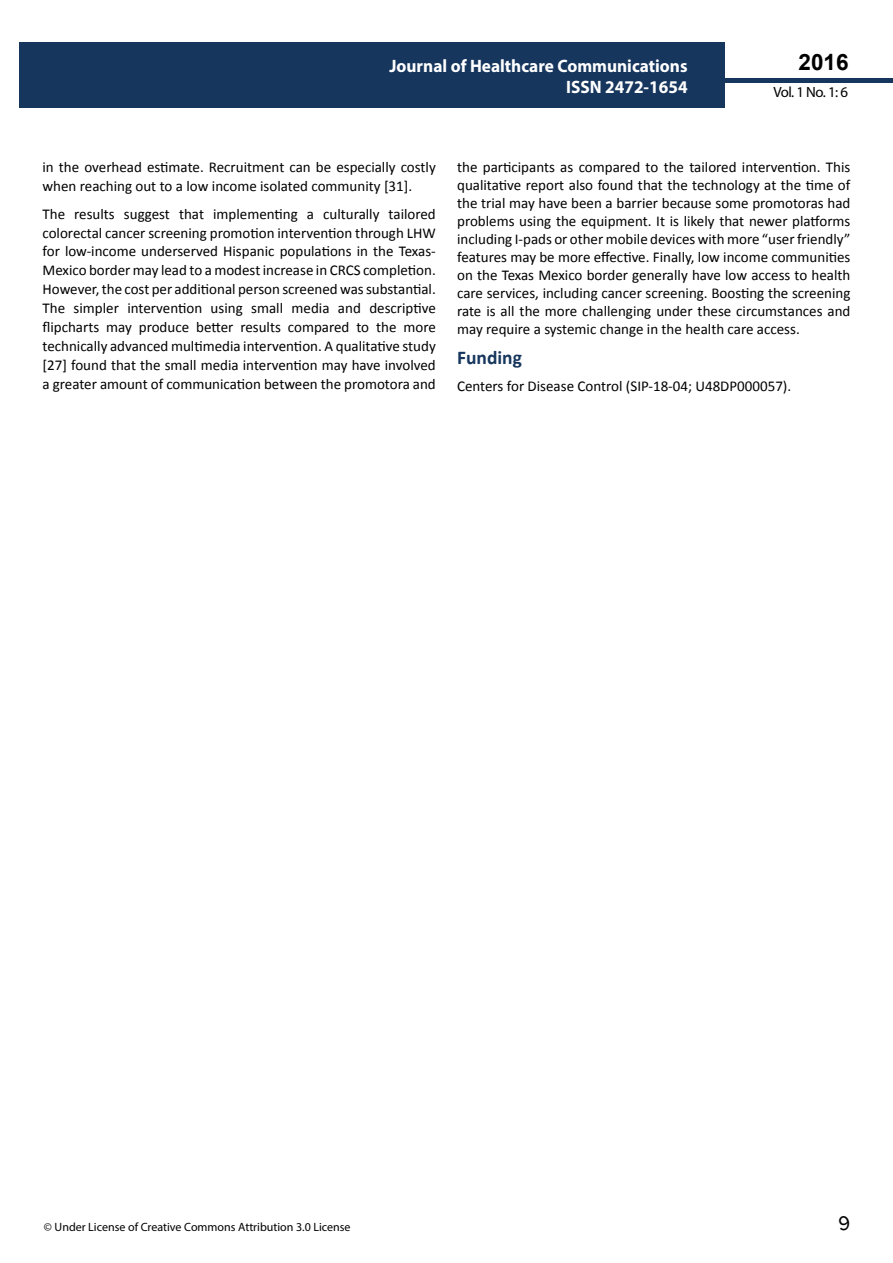
<style>
.page{position:relative;width:893px;height:1263px;background:#fff}
.page>*{position:absolute;margin:0;border:0;box-sizing:border-box;transform-origin:0 0}
.t1{font:25.5px "Tunga";color:#000}
.t2{font:700 22.5px "Arial";color:#000}
.t3{font:700 19.5px "Calibri";color:#16365d}
.t4{font:700 18px/21.6px "Myriad Pro";color:#fff;text-align:right;scale:.96 1}
.t5{font:15px/18.9px "Calibri";color:#000;text-align:justify}
.t6{font:14.85px "Myriad Pro";color:#000}
.t7{font:12px "Myriad Pro";color:#000}
</style>
<div class="page">
<hr style="left:724px;top:78px;width:169px;height:4px;background:#16365d">
<div style="left:19px;top:42px;width:690px;height:66px;background:#16365d"></div>
<div style="left:709px;top:42px;width:16px;height:66px;background:#16365d"></div>
<p class="t4" style="left:517px;top:54px;width:198px">ARCHIVOS DE MEDICINA<br>ISSN 1698-9 65</p>
<h2 class="t2" style="left:799px;top:47px;width:52px">2016</h2>
<p class="t4" style="left:389px;top:54px;width:312px">Journal of Healthcare Communications<br>ISSN 2472-1654</p>
<p class="t6" style="left:773px;top:83px;width:76px">Vol. 1 No. 1: 6</p>
<p class="t5" style="left:43px;top:158px;width:395px">in the overhead estimate. Recruitment can be especially costly when reaching out to a low income isolated community [31].</p>
<p class="t5" style="left:43px;top:204px;width:395px">The results suggest that implementing a culturally tailored colorectal cancer screening promotion intervention through LHW for low-income underserved Hispanic populations in the Texas-Mexico border may lead to a modest increase in CRCS completion.<br>However, the cost per additional person screened was substantial.<br>The simpler intervention using small media and descriptive flipcharts may produce better results compared to the more technically advanced multimedia intervention. A qualitative study [27] found that the small media intervention may have involved a greater amount of communication between the promotora and</p>
<p class="t5" style="left:457px;top:158px;width:395px;line-height:18px">the participants as compared to the tailored intervention. This qualitative report also found that the technology at the time of the trial may have been a barrier because some promotoras had problems using the equipment. It is likely that newer platforms including I-pads or other mobile devices with more “user friendly” features may be more effective. Finally, low income communities on the Texas Mexico border generally have low access to health care services, including cancer screening. Boosting the screening rate is all the more challenging under these circumstances and may require a systemic change in the health care access.</p>
<h3 class="t3" style="left:457px;top:345px;width:66px">Funding</h3>
<p class="t5" style="left:457px;top:377px;width:336px">Centers for Disease Control (SIP-18-04; U48DP000057).</p>
<p class="t7" style="left:44px;top:1220px;width:308px">© Under License of Creative Commons Attribution 3.0 License</p>
<h1 class="t1" style="left:838px;top:1206px;width:14px">9</h1>
</div>
